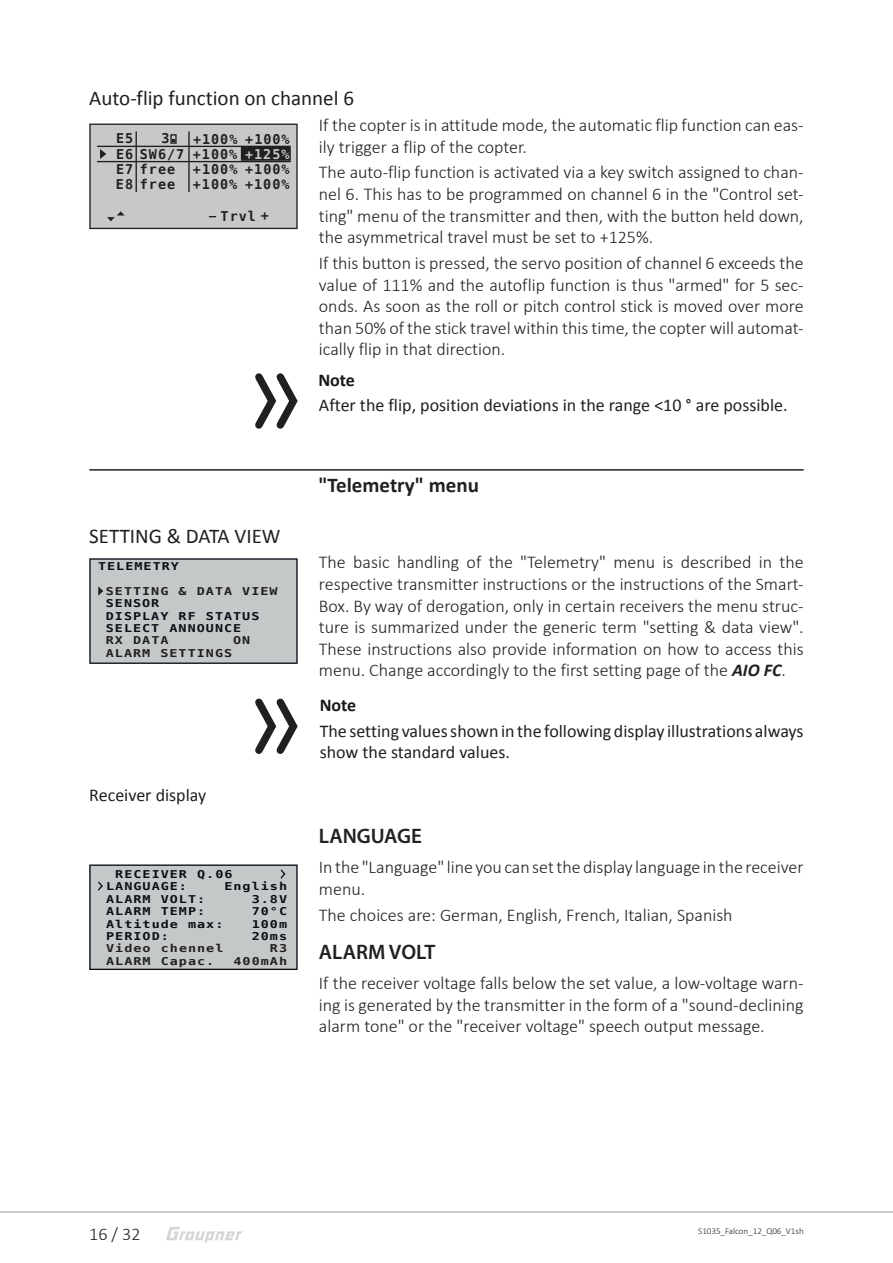
<style>
.page{position:relative;width:893px;height:1263px;background:#fff}
.page>*{position:absolute;margin:0;border:0;box-sizing:border-box;transform-origin:0 0}
.t1{font:21px "Calibri";color:#221f1f}
.t2{font:600 21px "Myriad Pro";color:#221f1f}
.t3{font:700 21px "Calibri";color:#221f1f}
.t4{font:300 18px/21.6px "Calibri";color:#221f1f;text-align:justify}
.t5{font:18px/21.6px "Calibri";color:#221f1f}
.t6{font:700 18px "Calibri";color:#1a161b}
.t7{font:700 13.5px/15.3px "DejaVu Sans Mono";letter-spacing:.075em;color:#221f1f}
.t8{font:700 13.5px "DejaVu Sans Mono";color:#c6c8ca}
.t9{font:700 10.8px/12.3px "DejaVu Sans Mono";letter-spacing:.075em;color:#0c0d18;scale:1.25 1}
.t10{font:700 10.8px "DejaVu Sans Mono";letter-spacing:.075em;color:#221f1f;scale:1.25 1}
.t11{font:300 9px "Calibri";color:#221f1f}
.s1{font-weight:700;font-style:italic}
</style>
<div class="page">
<svg style="left:166px;top:1227px;width:76px;height:16px"></svg>
<hr style="left:0;top:1212px;width:893px;height:1px;background:#939597">
<hr style="left:89px;top:469px;width:715px;height:2px;background:#221f1f">
<svg style="left:255px;top:373px;width:43px;height:56px"></svg>
<svg style="left:255px;top:698px;width:43px;height:56px"></svg>
<svg style="left:89px;top:124px;width:209px;height:105px;background:#b5b7b9"></svg>
<div style="left:89px;top:558px;width:209px;height:106px;background:#c5c8c9"></div>
<div style="left:89px;top:864px;width:209px;height:106px;background:#c5c8c9"></div>
<p class="t1" style="left:89px;top:90px;width:266px">Auto-flip function on channel 6</p>
<p class="t4" style="left:319px;top:115px;width:486px">If the copter is in attitude mode, the automatic flip function can eas&shy;ily trigger a flip of the copter.</p>
<p class="t4" style="left:319px;top:163px;width:486px">The auto-flip function is activated via a key switch assigned to chan&shy;nel 6. This has to be programmed on channel 6 in the "Control set&shy;ting" menu of the transmitter and then, with the button held down, the asymmetrical travel must be set to +125%.</p>
<p class="t4" style="left:319px;top:253px;width:486px">If this button is pressed, the servo position of channel 6 exceeds the value of 111% and the autoflip function is thus "armed" for 5 sec&shy;onds. As soon as the roll or pitch control stick is moved over more than 50% of the stick travel within this time, the copter will automat&shy;ically flip in that direction.</p>
<p class="t6" style="left:318px;top:372px;width:38px">Note</p>
<p class="t5" style="left:319px;top:396px;width:470px">After the flip, position deviations in the range &lt;10 ° are possible.</p>
<p class="t7" style="left:140px;top:131px;width:46px;text-align:center">3<br>SW6/7</p>
<p class="t7" style="left:193px;top:131px;width:98px">+100% +100% +100%<br>+100% +100%</p>
<p class="t7" style="left:116px;top:131px;width:19px;text-align:justify">E5<br>E6<br>E7</p>
<p class="t8" style="left:245px;top:148px;width:46px">+125%</p>
<p class="t7" style="left:140px;top:162px;width:37px">free free</p>
<p class="t7" style="left:116px;top:177px;width:19px">E8</p>
<p class="t7" style="left:193px;top:177px;width:98px">+100% +100%</p>
<p class="t7" style="left:221px;top:209px;width:50px">Trvl +</p>
<p class="t1" style="left:89px;top:527px;width:193px">SETTING &amp; DATA VIEW</p>
<p class="t9" style="left:98px;top:560px;width:66px">TELEMETRY</p>
<p class="t10" style="left:106px;top:585px;width:139px">SETTING &amp; DATA VIEW</p>
<p class="t9" style="left:106px;top:597px;width:124px">SENSOR<br>DISPLAY RF STATUS<br>SELECT ANNOUNCE</p>
<p class="t10" style="left:106px;top:634px;width:52px">RX DATA</p>
<p class="t10" style="left:233px;top:634px;width:15px">ON</p>
<p class="t10" style="left:106px;top:647px;width:103px">ALARM SETTINGS</p>
<p class="t5" style="left:89px;top:785px;width:119px">Receiver display</p>
<p class="t9" style="left:115px;top:868px;width:95px">RECEIVER Q.06</p>
<p class="t9" style="left:106px;top:893px;width:81px">ALARM VOLT:</p>
<p class="t9" style="left:252px;top:893px;width:30px">3.8V</p>
<p class="t9" style="left:106px;top:906px;width:81px">ALARM TEMP:</p>
<p class="t9" style="left:252px;top:906px;width:30px">70°C</p>
<p class="t9" style="left:106px;top:918px;width:95px">Altitude max:</p>
<p class="t9" style="left:252px;top:918px;width:30px">100m</p>
<p class="t9" style="left:106px;top:930px;width:52px">PERIOD:</p>
<p class="t9" style="left:252px;top:930px;width:30px">20ms</p>
<p class="t9" style="left:106px;top:881px;width:66px">LANGUAGE:</p>
<p class="t9" style="left:224px;top:881px;width:52px">English</p>
<p class="t10" style="left:106px;top:944px;width:95px">Video chennel</p>
<p class="t10" style="left:270px;top:944px;width:15px">R3</p>
<p class="t10" style="left:106px;top:956px;width:88px">ALARM Capac.</p>
<p class="t10" style="left:234px;top:956px;width:44px">400mAh</p>
<p class="t3" style="left:318px;top:477px;width:162px">"Telemetry" menu</p>
<p class="t4" style="left:319px;top:553px;width:486px">The basic handling of the "Telemetry" menu is described in the respective transmitter instructions or the instructions of the Smart-Box. By way of derogation, only in certain receivers the menu struc&shy;ture is summarized under the generic term "setting &amp; data view".<br>These instructions also provide information on how to access this menu. Change accordingly to the first setting page of the <span class="s1">AIO FC</span>.</p>
<p class="t6" style="left:320px;top:698px;width:38px">Note</p>
<p class="t5" style="left:320px;top:721px;width:485px">The setting values shown in the following display illustrations always show the standard values.</p>
<p class="t2" style="left:319px;top:828px;width:105px">LANGUAGE</p>
<p class="t4" style="left:319px;top:858px;width:486px">In the "Language" line you can set the display language in the receiver menu.</p>
<p class="t4" style="left:319px;top:905px;width:415px">The choices are: German, English, French, Italian, Spanish</p>
<p class="t2" style="left:319px;top:944px;width:118px">ALARM VOLT</p>
<p class="t4" style="left:319px;top:973px;width:486px">If the receiver voltage falls below the set value, a low-voltage warn&shy;ing is generated by the transmitter in the form of a "sound-declining alarm tone" or the "receiver voltage" speech output message.</p>
<p class="t4" style="left:89px;top:1225px;width:53px">16 / 32</p>
<p class="t11" style="left:698px;top:1227px;width:107px">S1035_Falcon_12_Q06_V1sh</p>
</div>
